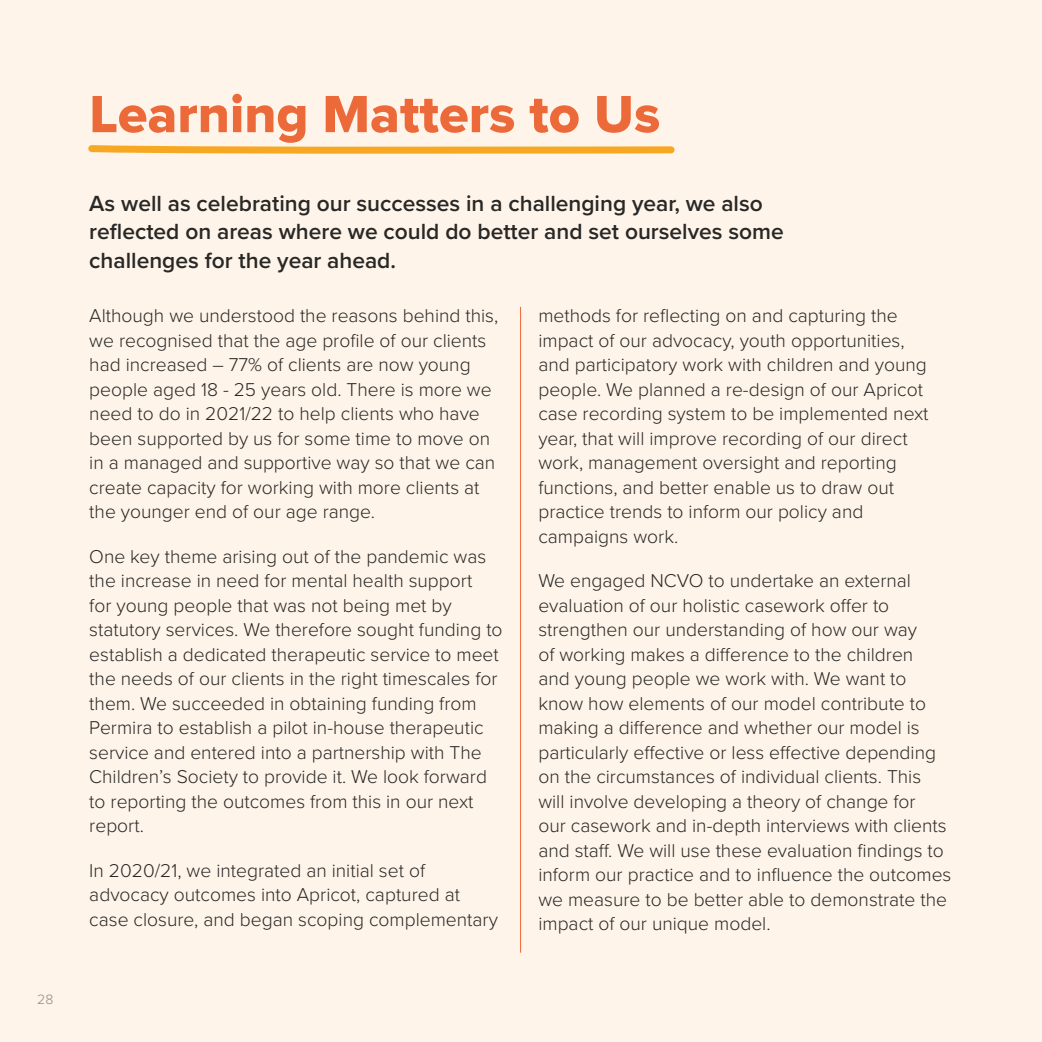
<style>
.page{position:relative;width:1042px;height:1042px;background:#fff4e9}
.page>*{position:absolute;margin:0;border:0;box-sizing:border-box;transform-origin:0 0}
.t1{font:54.25px "Proxima Nova Extrabld";color:#ec6a39}
.Standfirst{font:600 22.75px/28.7px "Proxima Nova";color:#282827}
.Body{font:300 19.25px/24.5px "Proxima Nova";color:#282827}
.Body-2{font:300 14px "Proxima Nova";color:#8a8b8b}
</style>
<div class="page">
<svg style="left:88px;top:145px;width:587px;height:9px;background:#f8b84f"></svg>
<hr style="left:520px;top:307px;width:1px;height:645px;background:#ec6a39">
<p class="Body-2" style="left:37px;top:990px;width:18px">28</p>
<h1 class="t1" style="left:89px;top:82px;width:572px">Learning Matters to Us</h1>
<p class="Standfirst" style="left:89px;top:188px;width:696px">As well as celebrating our successes in a challenging year, we also reflected on areas where we could do better and set ourselves some challenges for the year ahead.</p>
<p class="Body" style="left:89px;top:304px;width:410px">Although we understood the reasons behind this, we recognised that the age profile of our clients had increased – 77% of clients are now young people aged 18 - 25 years old. There is more we need to do in 2021/22 to help clients who have been supported by us for some time to move on in a managed and supportive way so that we can create capacity for working with more clients at the younger end of our age range.</p>
<p class="Body" style="left:89px;top:544px;width:415px">One key theme arising out of the pandemic was the increase in need for mental health support<br>for young people that was not being met by statutory services. We therefore sought funding to establish a dedicated therapeutic service to meet the needs of our clients in the right timescales for them. We succeeded in obtaining funding from Permira to establish a pilot in-house therapeutic service and entered into a partnership with The Children’s Society to provide it. We look forward to reporting the outcomes from this in our next report.</p>
<p class="Body" style="left:89px;top:858px;width:410px">In 2020/21, we integrated an initial set of advocacy outcomes into Apricot, captured at case closure, and began scoping complementary</p>
<p class="Body" style="left:538px;top:304px;width:392px">methods for reflecting on and capturing the impact of our advocacy, youth opportunities, and participatory work with children and young people. We planned a re-design of our Apricot case recording system to be implemented next year, that will improve recording of our direct work, management oversight and reporting functions, and better enable us to draw out practice trends to inform our policy and campaigns work.</p>
<p class="Body" style="left:538px;top:569px;width:415px">We engaged NCVO to undertake an external evaluation of our holistic casework offer to strengthen our understanding of how our way<br>of working makes a difference to the children<br>and young people we work with. We want to know how elements of our model contribute to making a difference and whether our model is particularly effective or less effective depending on the circumstances of individual clients. This will involve developing a theory of change for<br>our casework and in-depth interviews with clients and staff. We will use these evaluation findings to inform our practice and to influence the outcomes we measure to be better able to demonstrate the impact of our unique model.</p>
</div>
